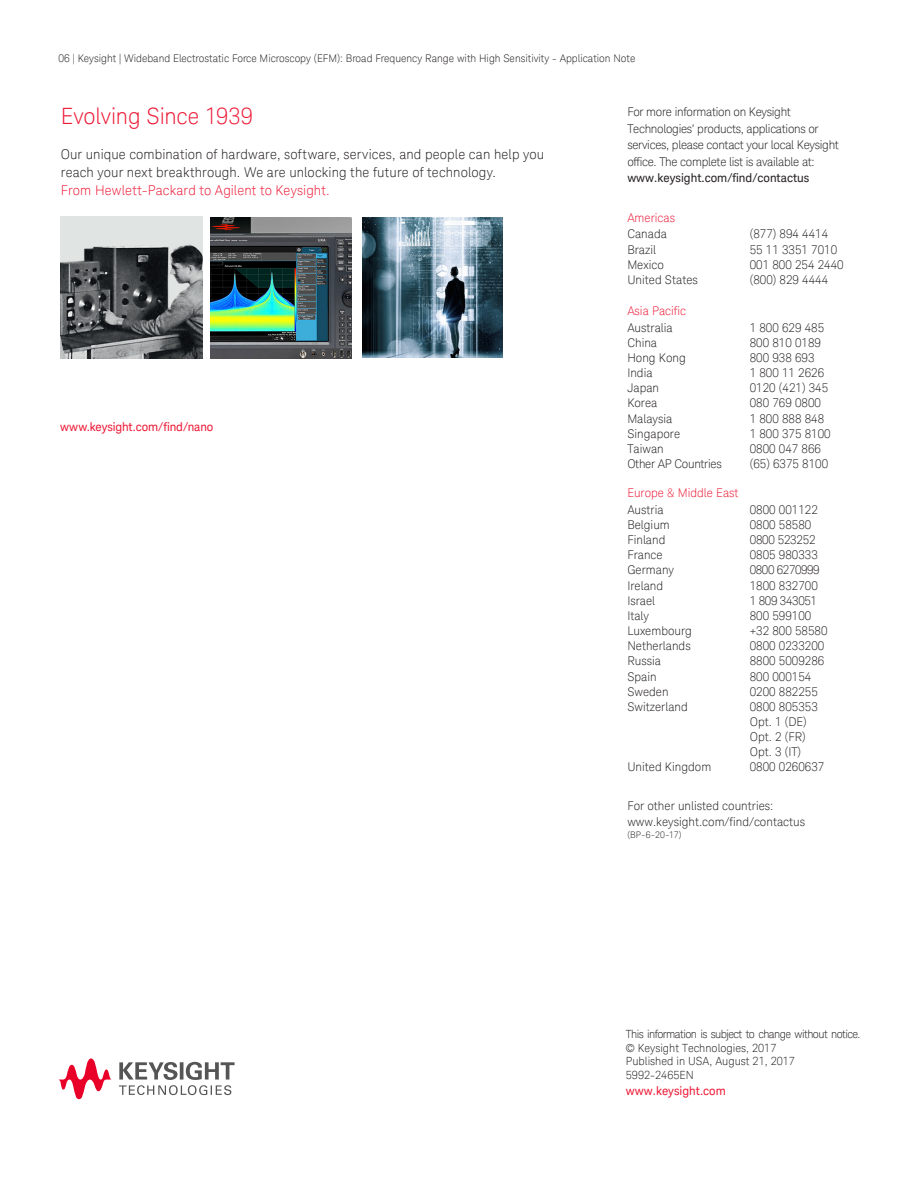
<style>
.page{position:relative;width:918px;height:1188px;background:#fff}
.page>*{position:absolute;margin:0;border:0;box-sizing:border-box;transform-origin:0 0}
.t1{font:300 22.5px "Keysight Sans";letter-spacing:-.01em;color:#ed1a36}
.t2{font:300 13.5px/18px "Keysight Sans";letter-spacing:.01em;color:#231f20}
.t3{font:300 13.5px "Keysight Sans";letter-spacing:.01em;color:#ed1a36}
.t4{font:300 12px/15px "Keysight Sans";color:#231f20}
.t5{font:300 12px/16.5px "Keysight Sans";letter-spacing:-.025em;color:#231f20}
.t6{font:12px "Keysight Sans";color:#ed1a36}
.t7{font:300 12px "Keysight Sans";color:#ed1a36}
.t8{font:12px "Keysight Sans";color:#231f20}
.t9{font:300 12px "Keysight Sans";letter-spacing:-.035em;color:#231f20}
.t10{font:300 12px "Keysight Sans";letter-spacing:-.02em;color:#231f20}
.t11{font:300 12px "Keysight Sans";letter-spacing:-.03em;color:#231f20}
.t12{font:300 11.25px/13.5px "Keysight Sans";color:#231f20}
.K_Page_Number_Header{font:300 10.5px "Keysight Sans";color:#231f20}
.t13{font:300 9px "Keysight Sans";color:#231f20}
</style>
<div class="page">
<svg style="left:119px;top:1062px;width:116px;height:33px"></svg>
<svg style="left:59px;top:1058px;width:53px;height:41px"></svg>
<img style="left:60px;top:216px;width:143px;height:142px">
<img style="left:211px;top:218px;width:140px;height:140px">
<img style="left:362px;top:218px;width:141px;height:139px">
<p class="K_Page_Number_Header" style="left:59px;top:52px;width:578px">06 | Keysight | Wideband Electrostatic Force Microscopy (EFM): Broad Frequency Range with High Sensitivity - Application Note</p>
<h1 class="t1" style="left:61px;top:103px;width:194px">Evolving Since 1939</h1>
<p class="t2" style="left:61px;top:145px;width:485px">Our unique combination of hardware, software, services, and people can help you reach your next breakthrough. We are unlocking the future of technology.</p>
<p class="t3" style="left:61px;top:182px;width:270px">From Hewlett-Packard to Agilent to Keysight.</p>
<p class="t6" style="left:60px;top:420px;width:155px">www.keysight.com/find/nano</p>
<p class="t5" style="left:627px;top:104px;width:213px">For more information on Keysight Technologies’ products, applications or services, please contact your local Keysight office. The complete list is available at:</p>
<p class="t8" style="left:627px;top:171px;width:184px">www.keysight.com/find/contactus</p>
<p class="t7" style="left:627px;top:211px;width:49px">Americas</p>
<p class="t4" style="left:627px;top:227px;width:41px">Canada</p>
<p class="t4" style="left:750px;top:227px;width:80px">(877) 894 4414</p>
<p class="t4" style="left:627px;top:242px;width:30px">Brazil</p>
<p class="t4" style="left:750px;top:242px;width:89px">55 11 3351 7010</p>
<p class="t4" style="left:627px;top:257px;width:38px">Mexico</p>
<p class="t4" style="left:750px;top:257px;width:95px">001 800 254 2440</p>
<p class="t4" style="left:627px;top:272px;width:72px">United States</p>
<p class="t4" style="left:750px;top:272px;width:80px">(800) 829 4444</p>
<p class="t7" style="left:627px;top:304px;width:60px">Asia Pacific</p>
<p class="t4" style="left:627px;top:320px;width:47px">Australia</p>
<p class="t4" style="left:750px;top:320px;width:76px">1 800 629 485</p>
<p class="t4" style="left:627px;top:335px;width:31px">China</p>
<p class="t4" style="left:750px;top:335px;width:73px">800 810 0189</p>
<p class="t4" style="left:627px;top:350px;width:60px">Hong Kong</p>
<p class="t4" style="left:750px;top:350px;width:66px">800 938 693</p>
<p class="t4" style="left:627px;top:365px;width:27px">India</p>
<p class="t4" style="left:750px;top:365px;width:76px">1 800 11 2626</p>
<p class="t4" style="left:627px;top:381px;width:33px">Japan</p>
<p class="t4" style="left:750px;top:381px;width:80px">0120 (421) 345</p>
<p class="t4" style="left:627px;top:396px;width:32px">Korea</p>
<p class="t4" style="left:750px;top:396px;width:73px">080 769 0800</p>
<p class="t4" style="left:627px;top:411px;width:47px">Malaysia</p>
<p class="t4" style="left:750px;top:411px;width:76px">1 800 888 848</p>
<p class="t4" style="left:627px;top:426px;width:54px">Singapore</p>
<p class="t4" style="left:750px;top:426px;width:82px">1 800 375 8100</p>
<p class="t4" style="left:627px;top:441px;width:38px">Taiwan</p>
<p class="t4" style="left:750px;top:441px;width:73px">0800 047 866</p>
<p class="t5" style="left:627px;top:456px;width:96px">Other AP Countries</p>
<p class="t4" style="left:750px;top:456px;width:80px">(65) 6375 8100</p>
<p class="t7" style="left:627px;top:486px;width:113px">Europe &amp; Middle East</p>
<p class="t4" style="left:627px;top:502px;width:38px">Austria</p>
<p class="t4" style="left:750px;top:502px;width:70px">0800 001122</p>
<p class="t4" style="left:627px;top:517px;width:44px">Belgium</p>
<p class="t4" style="left:750px;top:517px;width:63px">0800 58580</p>
<p class="t4" style="left:627px;top:532px;width:40px">Finland</p>
<p class="t10" style="left:750px;top:533px;width:67px">0800 523252</p>
<p class="t4" style="left:627px;top:547px;width:37px">France</p>
<p class="t4" style="left:750px;top:547px;width:70px">0805 980333</p>
<p class="t4" style="left:627px;top:563px;width:48px">Germany</p>
<p class="t9" style="left:750px;top:563px;width:71px">0800 6270999</p>
<p class="t4" style="left:627px;top:578px;width:37px">Ireland</p>
<p class="t4" style="left:750px;top:578px;width:70px">1800 832700</p>
<p class="t4" style="left:627px;top:593px;width:29px">Israel</p>
<p class="t11" style="left:750px;top:593px;width:69px">1 809 343051</p>
<p class="t4" style="left:627px;top:608px;width:23px">Italy</p>
<p class="t4" style="left:750px;top:608px;width:63px">800 599100</p>
<p class="t4" style="left:627px;top:623px;width:66px">Luxembourg</p>
<p class="t4" style="left:750px;top:623px;width:79px">+32 800 58580</p>
<p class="t4" style="left:627px;top:639px;width:65px">Netherlands</p>
<p class="t4" style="left:750px;top:639px;width:76px">0800 0233200</p>
<p class="t4" style="left:627px;top:654px;width:35px">Russia</p>
<p class="t4" style="left:750px;top:654px;width:76px">8800 5009286</p>
<p class="t4" style="left:627px;top:669px;width:31px">Spain</p>
<p class="t4" style="left:750px;top:669px;width:63px">800 000154</p>
<p class="t4" style="left:627px;top:684px;width:43px">Sweden</p>
<p class="t4" style="left:750px;top:684px;width:70px">0200 882255</p>
<p class="t4" style="left:627px;top:699px;width:62px">Switzerland</p>
<p class="t4" style="left:750px;top:699px;width:70px">0800 805353<br>Opt. 1 (DE)<br>Opt. 2 (FR)<br>Opt. 3 (IT)</p>
<p class="t4" style="left:627px;top:759px;width:85px">United Kingdom</p>
<p class="t4" style="left:750px;top:759px;width:76px">0800 0260637</p>
<p class="t4" style="left:627px;top:797px;width:179px;line-height:16.5px">For other unlisted countries: www.keysight.com/find/contactus</p>
<p class="t13" style="left:627px;top:830px;width:56px">(BP-6-20-17)</p>
<p class="t12" style="left:626px;top:1027px;width:236px">This information is subject to change without notice. © Keysight Technologies, 2017<br>Published in USA, August 21, 2017<br>5992-2465EN</p>
<p class="t6" style="left:626px;top:1084px;width:102px">www.keysight.com</p>
</div>
